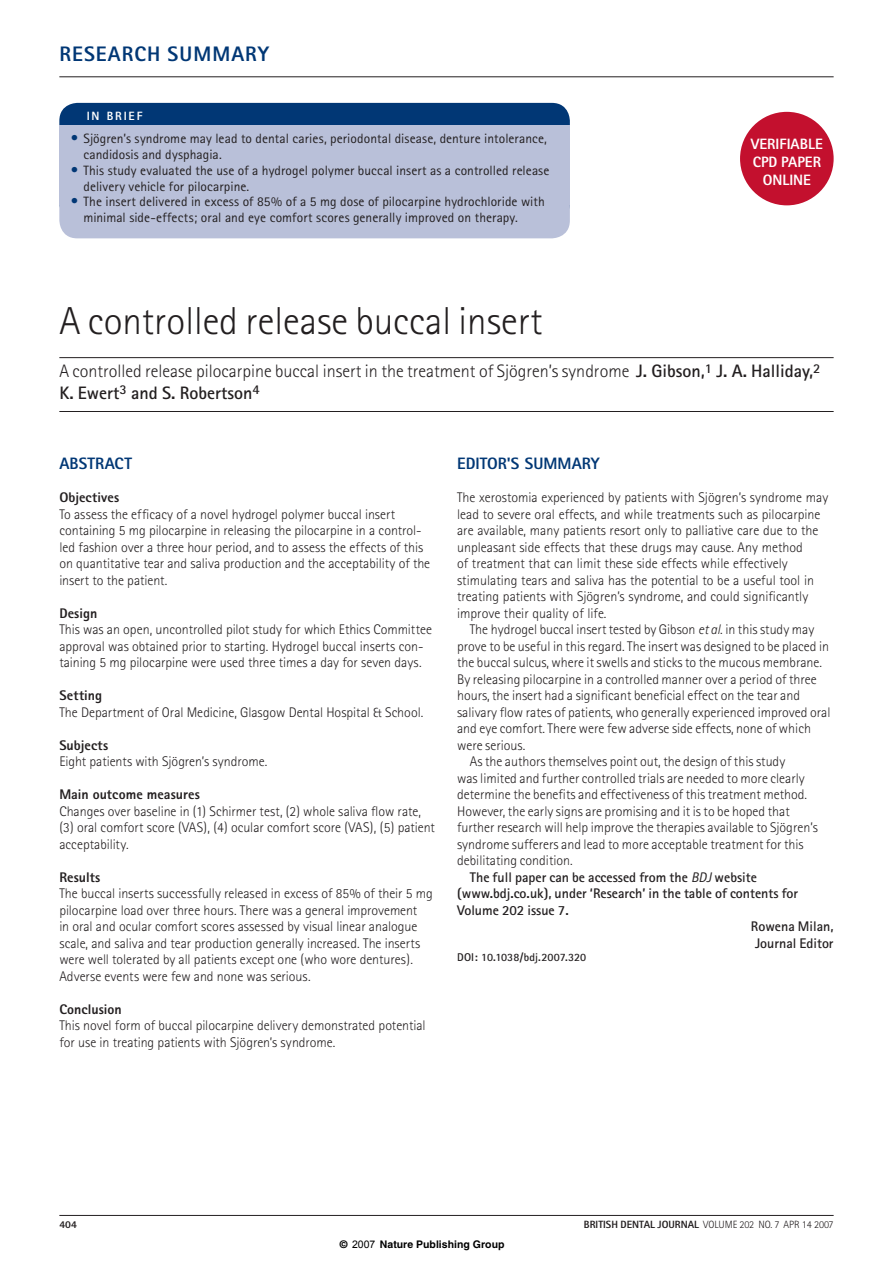
<style>
.page{position:relative;width:893px;height:1263px;background:#fff}
.page>*{position:absolute;margin:0;border:0;box-sizing:border-box;transform-origin:0 0}
.t1{font:300 39px "Rotis Sans Serif";color:#231f20}
.t2{font:800 21px "Rotis Sans Serif";letter-spacing:.05em;color:#013775}
.t3{font:300 18px/21.6px "Rotis Sans Serif";color:#231f20}
.t4{font:800 16.5px "Rotis Sans Serif";color:#013775}
.t5{font:800 15px/18px "Rotis Sans Serif";color:#fff;text-align:center}
.t6{font:300 13.95px/16.5px "Rotis Sans Serif";color:#231f20}
.t7{font:700 13.95px "Rotis Sans Serif";color:#231f20}
.t8{font:800 13.95px "Rotis Sans Serif";letter-spacing:.005em;color:#231f20}
.t9{font:13.5px/15.8px "Rotis Sans Serif";letter-spacing:.005em;color:#231f20}
.t10{font:800 12px "Rotis Sans Serif";letter-spacing:.15em;color:#fff}
.t11{font:700 11.25px "Rotis Sans Serif";letter-spacing:.005em;color:#231f20}
.t12{font:300 10.5px "Rotis Sans Serif";color:#231f20}
.t13{font:700 10.5px "Helvetica";color:#000}
.t14{font:800 10.5px "Rotis Sans Serif";color:#231f20}
.s1{font-size:15px;color:#013775}
.s2{font-weight:700}
.s3{font-style:italic}
.s4{font-weight:400;font-style:italic}
.s5{font-weight:800}
.s6{font-family:"Arial";font-weight:400}
</style>
<div class="page">
<hr style="left:59px;top:77px;width:774px;height:1px;background:#231f20">
<hr style="left:59px;top:1215px;width:774px;height:1px;background:#231f20">
<hr style="left:59px;top:357px;width:774px;height:1px;background:#231f20">
<hr style="left:59px;top:411px;width:774px;height:1px;background:#231f20">
<div style="left:740px;top:112px;width:93px;height:93px;background:#c3102e;border-radius:50%"></div>
<div style="left:59px;top:103px;width:511px;height:118px;background:#013775;border-radius:18px"></div>
<div style="left:59px;top:126px;width:511px;height:112px;background:#b9c0d9;border-radius:18px"></div>
<div style="left:59px;top:126px;width:511px;height:79px;background:#b9c0d9"></div>
<h2 class="t2" style="left:59px;top:47px;width:211px">RESEARCH SUMMARY</h2>
<p class="t10" style="left:87px;top:111px;width:57px">IN BRIEF</p>
<p class="t9" style="left:83px;top:132px;width:465px;text-indent:-13px"><span class="s1">•</span> Sjögren’s syndrome may lead to dental caries, periodontal disease, denture intolerance, candidosis and dysphagia.</p>
<p class="t9" style="left:83px;top:164px;width:467px;text-indent:-13px"><span class="s1">•</span> This study evaluated the use of a hydrogel polymer buccal insert as a controlled release delivery vehicle for pilocarpine.</p>
<p class="t9" style="left:83px;top:195px;width:463px;text-indent:-13px"><span class="s1">•</span> The insert delivered in excess of 85% of a 5 mg dose of pilocarpine hydrochloride with minimal side-effects; oral and eye comfort scores generally improved on therapy.</p>
<p class="t5" style="left:750px;top:137px;width:73px">VERIFIABLE<br>CPD PAPER<br>ONLINE</p>
<h1 class="t1" style="left:59px;top:307px;width:484px">A controlled release buccal insert</h1>
<p class="t3" style="left:59px;top:362px;width:762px">A controlled release pilocarpine buccal insert in the treatment of Sjögren’s syndrome <span class="s2">J. Gibson,</span><sup>1</sup> <span class="s2">J. A. Halliday,</span><sup>2<br></sup><span class="s2">K. Ewert</span><sup>3</sup> <span class="s2">and S. Robertson</span><sup>4</sup></p>
<p class="t4" style="left:59px;top:458px;width:74px">ABSTRACT</p>
<p class="t8" style="left:59px;top:493px;width:61px">Objectives</p>
<p class="t6" style="left:59px;top:507px;width:372px">To assess the efficacy of a novel hydrogel polymer buccal insert containing 5 mg pilocarpine in releasing the pilocarpine in a control&shy;led fashion over a three hour period, and to assess the effects of this on quantitative tear and saliva production and the acceptability of the insert to the patient.</p>
<p class="t8" style="left:59px;top:608px;width:39px">Design</p>
<p class="t6" style="left:59px;top:623px;width:374px">This was an open, uncontrolled pilot study for which Ethics Committee approval was obtained prior to starting. Hydrogel buccal inserts con&shy;taining 5 mg pilocarpine were used three times a day for seven days.</p>
<p class="t8" style="left:59px;top:691px;width:44px">Setting</p>
<p class="t6" style="left:59px;top:705px;width:365px">The Department of Oral Medicine, Glasgow Dental Hospital &amp; School.</p>
<p class="t8" style="left:59px;top:740px;width:50px">Subjects</p>
<p class="t6" style="left:59px;top:755px;width:209px">Eight patients with Sjögren’s syndrome.</p>
<p class="t8" style="left:59px;top:790px;width:142px">Main outcome measures</p>
<p class="t6" style="left:59px;top:804px;width:377px">Changes over baseline in (1) Schirmer test, (2) whole saliva flow rate, (3) oral comfort score (VAS), (4) ocular comfort score (VAS), (5) patient acceptability.</p>
<p class="t8" style="left:59px;top:872px;width:42px">Results</p>
<p class="t6" style="left:59px;top:887px;width:375px">The buccal inserts successfully released in excess of 85% of their 5 mg pilocarpine load over three hours. There was a general improvement<br>in oral and ocular comfort scores assessed by visual linear analogue scale, and saliva and tear production generally increased. The inserts were well tolerated by all patients except one (who wore dentures).<br>Adverse events were few and none was serious.</p>
<p class="t8" style="left:59px;top:1004px;width:64px">Conclusion</p>
<p class="t6" style="left:59px;top:1019px;width:368px">This novel form of buccal pilocarpine delivery demonstrated potential for use in treating patients with Sjögren’s syndrome.</p>
<p class="t4" style="left:457px;top:458px;width:144px">EDITOR'S SUMMARY</p>
<p class="t6" style="left:457px;top:491px;width:373px">The xerostomia experienced by patients with Sjögren’s syndrome may lead to severe oral effects, and while treatments such as pilocarpine are available, many patients resort only to palliative care due to the unpleasant side effects that these drugs may cause. Any method<br>of treatment that can limit these side effects while effectively stimulating tears and saliva has the potential to be a useful tool in treating patients with Sjögren’s syndrome, and could significantly improve their quality of life.</p>
<p class="t6" style="left:470px;top:623px;width:346px">The hydrogel buccal insert tested by Gibson <span class="s3">et al</span>. in this study may</p>
<p class="t6" style="left:457px;top:639px;width:373px">prove to be useful in this regard. The insert was designed to be placed in</p>
<p class="t6" style="left:457px;top:656px;width:366px">the buccal sulcus, where it swells and sticks to the mucous membrane.</p>
<p class="t6" style="left:457px;top:672px;width:361px">By releasing pilocarpine in a controlled manner over a period of three</p>
<p class="t6" style="left:457px;top:689px;width:344px">hours, the insert had a significant beneficial effect on the tear and</p>
<p class="t6" style="left:457px;top:705px;width:375px">salivary flow rates of patients, who generally experienced improved oral</p>
<p class="t6" style="left:457px;top:722px;width:355px">and eye comfort. There were few adverse side effects, none of which</p>
<p class="t6" style="left:457px;top:738px;width:70px">were serious.</p>
<p class="t6" style="left:470px;top:755px;width:317px">As the authors themselves point out, the design of this study</p>
<p class="t6" style="left:457px;top:771px;width:349px">was limited and further controlled trials are needed to more clearly</p>
<p class="t6" style="left:457px;top:788px;width:351px">determine the benefits and effectiveness of this treatment method.</p>
<p class="t6" style="left:457px;top:804px;width:334px">However, the early signs are promising and it is to be hoped that</p>
<p class="t6" style="left:457px;top:821px;width:362px">further research will help improve the therapies available to Sjögren’s</p>
<p class="t6" style="left:457px;top:837px;width:348px">syndrome sufferers and lead to more acceptable treatment for this</p>
<p class="t6" style="left:457px;top:854px;width:117px">debilitating condition.</p>
<p class="t7" style="left:470px;top:872px;width:288px">The full paper can be accessed from the <span class="s4">BDJ</span> website</p>
<p class="t7" style="left:457px;top:889px;width:342px">(www.bdj.co.uk), under ‘Research’ in the table of contents for</p>
<p class="t7" style="left:457px;top:905px;width:113px">Volume 202 issue 7.</p>
<p class="t7" style="left:751px;top:922px;width:84px">Rowena Milan,</p>
<p class="t7" style="left:755px;top:938px;width:80px">Journal Editor</p>
<p class="t11" style="left:457px;top:953px;width:131px">DOI: 10.1038/bdj.2007.320</p>
<p class="t14" style="left:59px;top:1221px;width:19px">404</p>
<p class="t12" style="left:584px;top:1221px;width:251px"><span class="s5">BRITISH DENTAL JOURNAL</span> VOLUME 202 NO. 7 APR 14 2007</p>
<p class="t13" style="left:340px;top:1238px;width:166px">© <span class="s6">2007</span> Nature Publishing Group</p>
</div>
